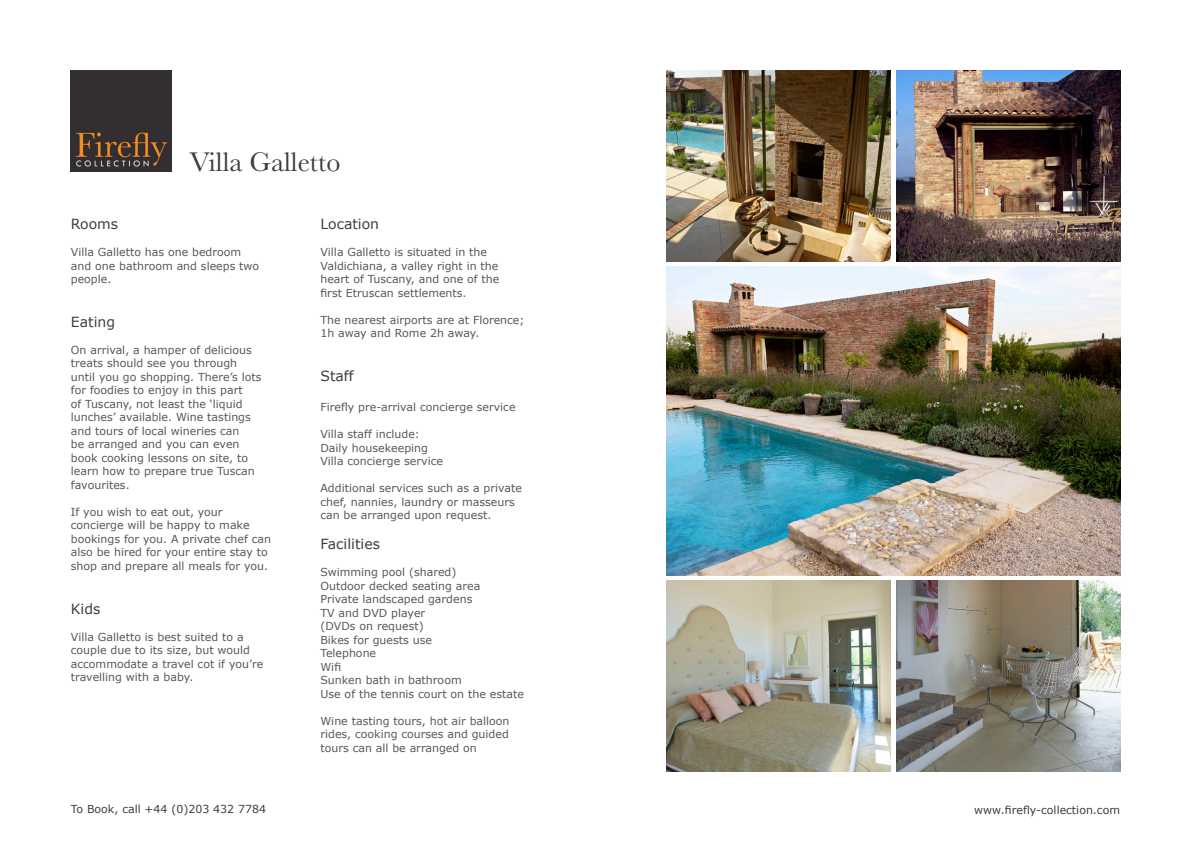
<style>
.page{position:relative;width:1191px;height:842px;background:#fff}
.page>*{position:absolute;margin:0;border:0;box-sizing:border-box;transform-origin:0 0}
.t1{font:28px "Baskerville";color:#3e3e3f}
.t2{font:14px "Verdana";color:#3e3e3f}
.t3{font:11px/13.5px "Verdana";color:#57585a}
.t4{font:11px "Verdana";color:#3e3e3f}
</style>
<div class="page">
<img style="left:71px;top:71px;width:101px;height:101px">
<img style="left:666px;top:267px;width:454px;height:308px">
<img style="left:896px;top:581px;width:224px;height:190px">
<img style="left:666px;top:581px;width:224px;height:190px">
<img style="left:666px;top:71px;width:224px;height:190px">
<img style="left:896px;top:71px;width:224px;height:190px">
<p class="t1" style="left:190px;top:145px;width:152px">Villa Galletto</p>
<p class="t2" style="left:71px;top:214px;width:49px">Rooms</p>
<p class="t3" style="left:71px;top:245px;width:190px">Villa Galletto has one bedroom and one bathroom and sleeps two people.</p>
<p class="t2" style="left:71px;top:312px;width:46px">Eating</p>
<p class="t3" style="left:71px;top:343px;width:192px">On arrival, a hamper of delicious treats should see you through until you go shopping. There’s lots for foodies to enjoy in this part<br>of Tuscany, not least the ‘liquid lunches’ available. Wine tastings and tours of local wineries can<br>be arranged and you can even book cooking lessons on site, to learn how to prepare true Tuscan favourites.</p>
<p class="t3" style="left:71px;top:505px;width:202px">If you wish to eat out, your concierge will be happy to make bookings for you. A private chef can also be hired for your entire stay to shop and prepare all meals for you.</p>
<p class="t2" style="left:71px;top:599px;width:31px">Kids</p>
<p class="t3" style="left:71px;top:630px;width:194px">Villa Galletto is best suited to a couple due to its size, but would accommodate a travel cot if you’re travelling with a baby.</p>
<p class="t4" style="left:71px;top:801px;width:197px">To Book, call +44 (0)203 432 7784</p>
<p class="t2" style="left:320px;top:214px;width:60px">Location</p>
<p class="t3" style="left:320px;top:245px;width:181px">Villa Galletto is situated in the<br>Valdichiana, a valley right in the heart of Tuscany, and one of the first Etruscan settlements.</p>
<p class="t3" style="left:320px;top:313px;width:206px">The nearest airports are at Florence;<br>1h away and Rome 2h away.</p>
<p class="t2" style="left:320px;top:366px;width:35px">Staff</p>
<p class="t3" style="left:320px;top:400px;width:197px">Firefly pre-arrival concierge service</p>
<p class="t3" style="left:320px;top:427px;width:101px">Villa staff include:</p>
<p class="t3" style="left:320px;top:441px;width:109px">Daily housekeeping</p>
<p class="t3" style="left:320px;top:454px;width:124px">Villa concierge service</p>
<p class="t3" style="left:320px;top:481px;width:203px">Additional services such as a private chef, nannies, laundry or masseurs can be arranged upon request.</p>
<p class="t2" style="left:320px;top:535px;width:61px">Facilities</p>
<p class="t3" style="left:320px;top:566px;width:138px">Swimming pool (shared)</p>
<p class="t3" style="left:320px;top:579px;width:161px">Outdoor decked seating area</p>
<p class="t3" style="left:320px;top:593px;width:153px">Private landscaped gardens</p>
<p class="t3" style="left:320px;top:606px;width:106px">TV and DVD player</p>
<p class="t3" style="left:320px;top:620px;width:105px">(DVDs on request)</p>
<p class="t3" style="left:320px;top:633px;width:113px">Bikes for guests use</p>
<p class="t3" style="left:320px;top:647px;width:57px">Telephone</p>
<p class="t3" style="left:320px;top:660px;width:22px">Wifi</p>
<p class="t3" style="left:320px;top:674px;width:143px">Sunken bath in bathroom</p>
<p class="t3" style="left:320px;top:687px;width:205px">Use of the tennis court on the estate</p>
<p class="t3" style="left:320px;top:714px;width:191px;text-align:justify">Wine tasting tours, hot air balloon rides, cooking courses and guided tours can all be arranged on</p>
<p class="t4" style="left:974px;top:802px;width:147px">www.firefly-collection.com</p>
</div>
